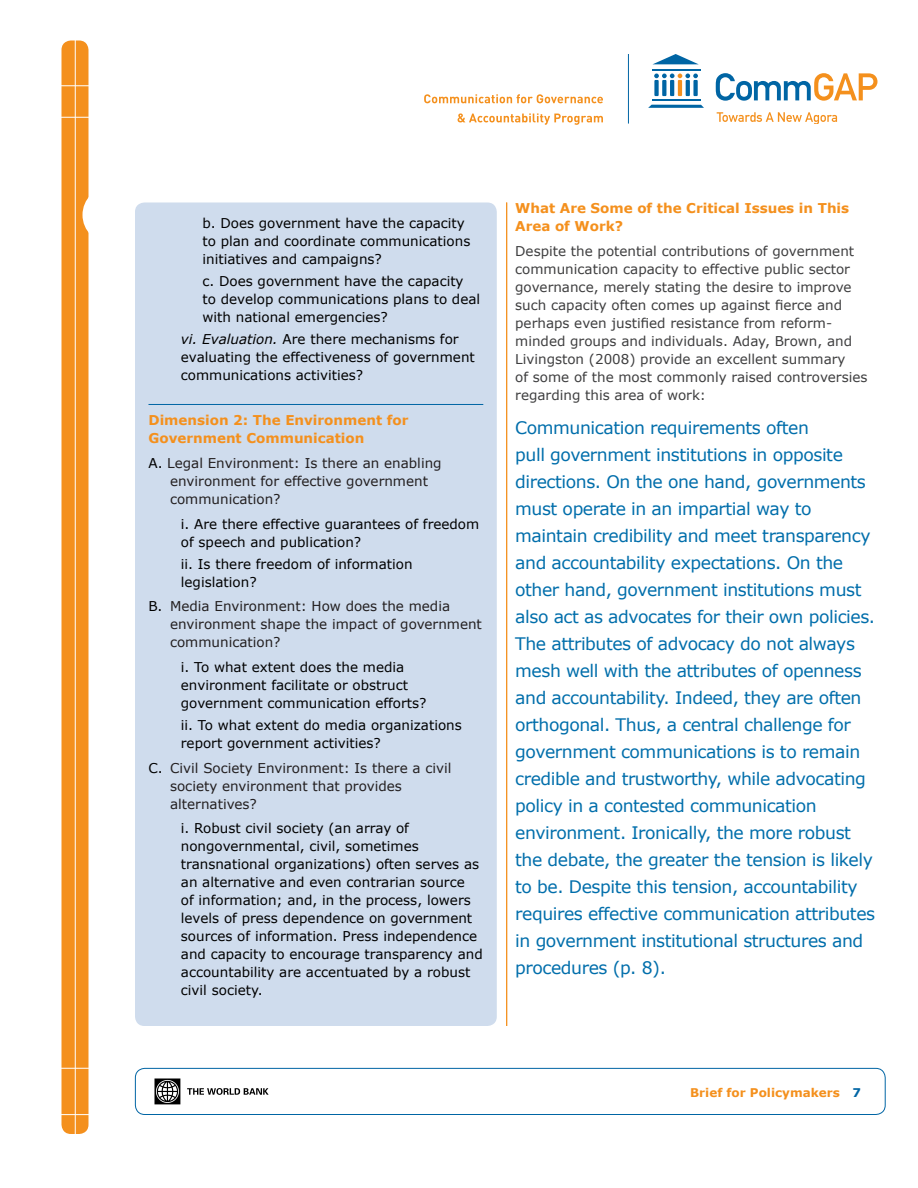
<style>
.page{position:relative;width:918px;height:1188px;background:#fff}
.page>*{position:absolute;margin:0;border:0;box-sizing:border-box;transform-origin:0 0}
.Pull_Quote{font:17.25px/27px "Verdana";letter-spacing:-.025em;color:#006eab}
.BODY{font:13.5px/18px "Verdana";color:#000}
.BODY-2{font:13.5px/18px "Verdana";color:#3e3e3f}
.BODY-3{font:13.5px/18px "Verdana";color:#231f20}
.Order_Form_Subhead_O{font:13.5px/18px "Verdana";color:#231f20}
.Order_Form_Subhead_O-2{font:700 13.5px/18px "Verdana";color:#f4901d}
.SUB_HEAD{font:700 13.5px/18px "Verdana";color:#f4901d}
.t1{font:700 12px "Verdana";color:#f4901d}
.s1{font-style:italic}
.s2{color:#000}
.s3{color:#0065a4}
</style>
<div class="page">
<div style="left:135px;top:1068px;width:751px;height:47px;border:1px solid #0065a4;border-radius:9px"></div>
<svg style="left:187px;top:1088px;width:82px;height:7px"></svg>
<svg style="left:155px;top:1078px;width:25px;height:26px"></svg>
<svg style="left:653px;top:54px;width:45px;height:10px"></svg>
<hr style="left:652px;top:69px;width:48px;height:2px;background:#0065a4">
<hr style="left:652px;top:99px;width:48px;height:2px;background:#0065a4">
<svg style="left:648px;top:105px;width:56px;height:3px"></svg>
<div style="left:654px;top:80px;width:5px;height:16px;background:#0065a4"></div>
<svg style="left:662px;top:80px;width:4px;height:16px"></svg>
<hr style="left:670px;top:80px;width:4px;height:16px;background:#0065a4">
<hr style="left:678px;top:80px;width:4px;height:16px;background:#f4901d">
<svg style="left:686px;top:80px;width:4px;height:16px"></svg>
<svg style="left:654px;top:74px;width:44px;height:4px"></svg>
<div style="left:693px;top:80px;width:5px;height:16px;background:#0065a4"></div>
<svg style="left:716px;top:73px;width:161px;height:28px"></svg>
<svg style="left:717px;top:112px;width:120px;height:12px"></svg>
<svg style="left:424px;top:94px;width:179px;height:9px"></svg>
<svg style="left:458px;top:113px;width:145px;height:12px"></svg>
<hr style="left:628px;top:54px;width:1px;height:70px;background:#0065a4">
<div style="left:62px;top:40px;width:26px;height:1094px;background:#f4901d;border-radius:9px"></div>
<div style="left:82px;top:186px;width:58px;height:57px;background:#fff;border-radius:50%"></div>
<hr style="left:51px;top:117px;width:51px;height:1px;background:#fff">
<hr style="left:54px;top:1068px;width:51px;height:1px;background:#fff">
<hr style="left:54px;top:1114px;width:51px;height:1px;background:#fff">
<hr style="left:54px;top:85px;width:51px;height:1px;background:#fff">
<hr style="left:75px;top:27px;width:1px;height:1116px;background:#fff">
<div style="left:135px;top:202px;width:362px;height:824px;background:#cfdced;border-radius:9px"></div>
<hr style="left:148px;top:404px;width:335px;height:1px;background:#0065a4">
<hr style="left:506px;top:202px;width:1px;height:824px;background:#f4901d">
<p class="BODY" style="left:202px;top:214px;width:269px">b. Does government have the capacity to plan and coordinate communications initiatives and campaigns?</p>
<p class="BODY" style="left:202px;top:272px;width:279px">c. Does government have the capacity to develop communications plans to deal with national emergencies?</p>
<p class="BODY" style="left:181px;top:330px;width:296px"><span class="s1">vi. Evaluation.</span> Are there mechanisms for evaluating the effectiveness of government communications activities?</p>
<p class="Order_Form_Subhead_O-2" style="left:148px;top:411px;width:261px">Dimension 2: The Environment for<br>Government Communication</p>
<p class="Order_Form_Subhead_O" style="left:170px;top:454px;width:273px;text-indent:-22px"><span class="s2">A.</span> Legal Environment: Is there an enabling environment for effective government communication?</p>
<p class="BODY" style="left:181px;top:515px;width:300px">i. Are there effective guarantees of freedom of speech and publication?</p>
<p class="BODY" style="left:181px;top:555px;width:233px">ii. Is there freedom of information legislation?</p>
<p class="BODY-3" style="left:170px;top:597px;width:313px;text-indent:-22px"><span class="s2">B.</span> Media Environment: How does the media environment shape the impact of government communication?</p>
<p class="BODY" style="left:181px;top:658px;width:247px">i. To what extent does the media environment facilitate or obstruct government communication efforts?</p>
<p class="BODY" style="left:181px;top:716px;width:282px">ii. To what extent do media organizations report government activities?</p>
<p class="BODY-3" style="left:170px;top:759px;width:283px;text-indent:-22px"><span class="s2">C.</span> Civil Society Environment: Is there a civil society environment that provides alternatives?</p>
<p class="BODY" style="left:181px;top:819px;width:303px">i. Robust civil society (an array of nongovernmental, civil, sometimes transnational organizations) often serves as an alternative and even contrarian source<br>of information; and, in the process, lowers levels of press dependence on government sources of information. Press independence and capacity to encourage transparency and accountability are accentuated by a robust civil society.</p>
<p class="SUB_HEAD" style="left:515px;top:199px;width:335px">What Are Some of the Critical Issues in This<br>Area of Work?</p>
<p class="BODY-2" style="left:515px;top:242px;width:354px">Despite the potential contributions of government communication capacity to effective public sector governance, merely stating the desire to improve such capacity often comes up against fierce and perhaps even justified resistance from reform&shy;minded groups and individuals. Aday, Brown, and Livingston (2008) provide an excellent summary<br>of some of the most commonly raised controversies regarding this area of work:</p>
<p class="Pull_Quote" style="left:515px;top:414px;width:361px">Communication requirements often<br>pull government institutions in opposite directions. On the one hand, governments must operate in an impartial way to maintain credibility and meet transparency and accountability expectations. On the other hand, government institutions must also act as advocates for their own policies.<br>The attributes of advocacy do not always mesh well with the attributes of openness and accountability. Indeed, they are often orthogonal. Thus, a central challenge for government communications is to remain credible and trustworthy, while advocating policy in a contested communication environment. Ironically, the more robust the debate, the greater the tension is likely to be. Despite this tension, accountability requires effective communication attributes in government institutional structures and procedures (p. 8).</p>
<p class="t1" style="left:690px;top:1084px;width:172px">Brief for Policymakers <span class="s3">7</span></p>
</div>
